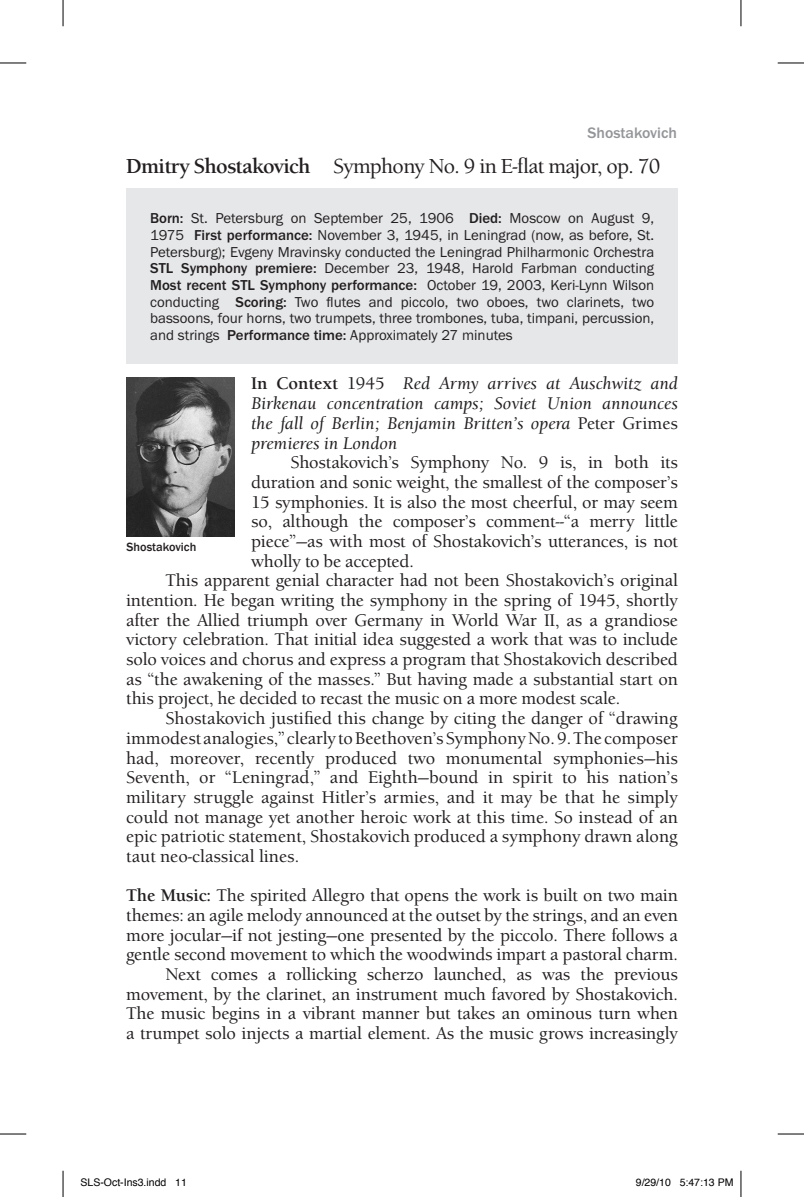
<style>
.page{position:relative;width:804px;height:1197px;background:#fff}
.page>*{position:absolute;margin:0;border:0;box-sizing:border-box;transform-origin:0 0}
.t1{font:500 21px "Berkeley Old Style Itc T";letter-spacing:-.03em;color:#231f20}
.t2{font:500 17.5px/19.6px "Berkeley Old Style Itc T";letter-spacing:-.01em;color:#231f20;text-align:right}
.t3{font:italic 500 17.5px/19.6px "Berkeley Old Style Itc T";color:#231f20;text-align:justify}
.t4{font:500 15.75px "Franklin Gothic Itc T";color:#939598}
.t5{font:14.88px/16.6px "Franklin Gothic Itc T";color:#231f20;text-align:justify}
.t6{font:500 12.25px "Franklin Gothic";color:#231f20}
.t7{font:10.5px "Helvetica";color:#000}
.s1{font-weight:700}
.s2{font-weight:500}
.s3{font-weight:700;font-style:normal}
.s4{font-style:normal}
</style>
<div class="page">
<img style="left:126px;top:377px;width:109px;height:160px">
<div style="left:126px;top:188px;width:551px;height:175px;background:#e6e7e9"></div>
<svg style="left:0;top:63px;width:26px;height:1px"></svg>
<svg style="left:777px;top:63px;width:26px;height:1px"></svg>
<svg style="left:0;top:1134px;width:26px;height:1px"></svg>
<svg style="left:777px;top:1134px;width:26px;height:1px"></svg>
<svg style="left:63px;top:0;width:1px;height:26px"></svg>
<svg style="left:63px;top:1171px;width:1px;height:26px"></svg>
<svg style="left:740px;top:0;width:1px;height:26px"></svg>
<svg style="left:740px;top:1171px;width:1px;height:26px"></svg>
<p class="t4" style="left:587px;top:124px;width:91px">Shostakovich</p>
<p class="t1" style="left:126px;top:154px;width:535px"><span class="s1">Dmitry Shostakovich</span> Symphony No. 9 in E-flat major, op. 70</p>
<p class="t5" style="left:150px;top:210px;width:505px"><span class="s2">Born:</span> St. Petersburg on September 25, 1906 <span class="s2">Died:</span> Moscow on August 9, 1975 <span class="s2">First performance:</span> November 3, 1945, in Leningrad (now, as before, St.<br>Petersburg); Evgeny Mravinsky conducted the Leningrad Philharmonic Orchestra <span class="s2">STL Symphony premiere:</span> December 23, 1948, Harold Farbman conducting <span class="s2">Most recent STL Symphony performance:</span> October 19, 2003, Keri-Lynn Wilson conducting <span class="s2">Scoring:</span> Two flutes and piccolo, two oboes, two clarinets, two bassoons, four horns, two trumpets, three trombones, tuba, timpani, percussion, and strings <span class="s2">Performance time:</span> Approximately 27 minutes</p>
<p class="t3" style="left:251px;top:374px;width:428px"><span class="s3">In Context</span> <span class="s4">1945</span> Red Army arrives at Auschwitz and Birkenau concentration camps; Soviet Union announces the fall of Berlin; Benjamin Britten’s opera <span class="s4">Peter Grimes </span>premieres in London</p>
<p class="t2" style="left:290px;top:453px;width:389px">Shostakovich’s Symphony No. 9 is, in both its</p>
<p class="t2" style="left:251px;top:472px;width:428px">duration and sonic weight, the smallest of the composer’s</p>
<p class="t2" style="left:251px;top:492px;width:428px">15 symphonies. It is also the most cheerful, or may seem</p>
<p class="t2" style="left:251px;top:512px;width:428px">so, although the composer’s comment--“a merry little</p>
<p class="t2" style="left:251px;top:531px;width:428px">piece”—as with most of Shostakovich’s utterances, is not</p>
<p class="t2" style="left:251px;top:551px;width:164px">wholly to be accepted.</p>
<p class="t2" style="left:165px;top:571px;width:513px">This apparent genial character had not been Shostakovich’s original</p>
<p class="t2" style="left:126px;top:591px;width:553px">intention. He began writing the symphony in the spring of 1945, shortly</p>
<p class="t2" style="left:126px;top:610px;width:553px">after the Allied triumph over Germany in World War II, as a grandiose</p>
<p class="t2" style="left:126px;top:630px;width:553px">victory celebration. That initial idea suggested a work that was to include</p>
<p class="t2" style="left:126px;top:650px;width:553px">solo voices and chorus and express a program that Shostakovich described</p>
<p class="t2" style="left:126px;top:669px;width:553px">as “the awakening of the masses.” But having made a substantial start on</p>
<p class="t2" style="left:126px;top:689px;width:495px">this project, he decided to recast the music on a more modest scale.</p>
<p class="t2" style="left:165px;top:709px;width:513px">Shostakovich justified this change by citing the danger of “drawing</p>
<p class="t2" style="left:126px;top:728px;width:553px">immodest analogies,” clearly to Beethoven’s Symphony No. 9. The composer</p>
<p class="t2" style="left:126px;top:748px;width:553px">had, moreover, recently produced two monumental symphonies—his</p>
<p class="t2" style="left:126px;top:768px;width:553px">Seventh, or “Leningrad,” and Eighth—bound in spirit to his nation’s</p>
<p class="t2" style="left:126px;top:787px;width:553px">military struggle against Hitler’s armies, and it may be that he simply</p>
<p class="t2" style="left:126px;top:807px;width:553px">could not manage yet another heroic work at this time. So instead of an</p>
<p class="t2" style="left:126px;top:827px;width:553px">epic patriotic statement, Shostakovich produced a symphony drawn along</p>
<p class="t2" style="left:126px;top:846px;width:174px">taut neo-classical lines.</p>
<p class="t2" style="left:126px;top:886px;width:553px"><span class="s1">The Music:</span> The spirited Allegro that opens the work is built on two main themes: an agile melody announced at the outset by the strings, and an even more jocular—if not jesting—one presented by the piccolo. There follows a gentle second movement to which the woodwinds impart a pastoral charm.<br>Next comes a rollicking scherzo launched, as was the previous movement, by the clarinet, an instrument much favored by Shostakovich.<br>The music begins in a vibrant manner but takes an ominous turn when a trumpet solo injects a martial element. As the music grows increasingly</p>
<p class="t6" style="left:126px;top:539px;width:71px">Shostakovich</p>
<p class="t7" style="left:80px;top:1175px;width:108px">SLS-Oct-Ins3.indd 11</p>
<p class="t7" style="left:635px;top:1175px;width:99px">9/29/10 5:47:13 PM</p>
</div>
